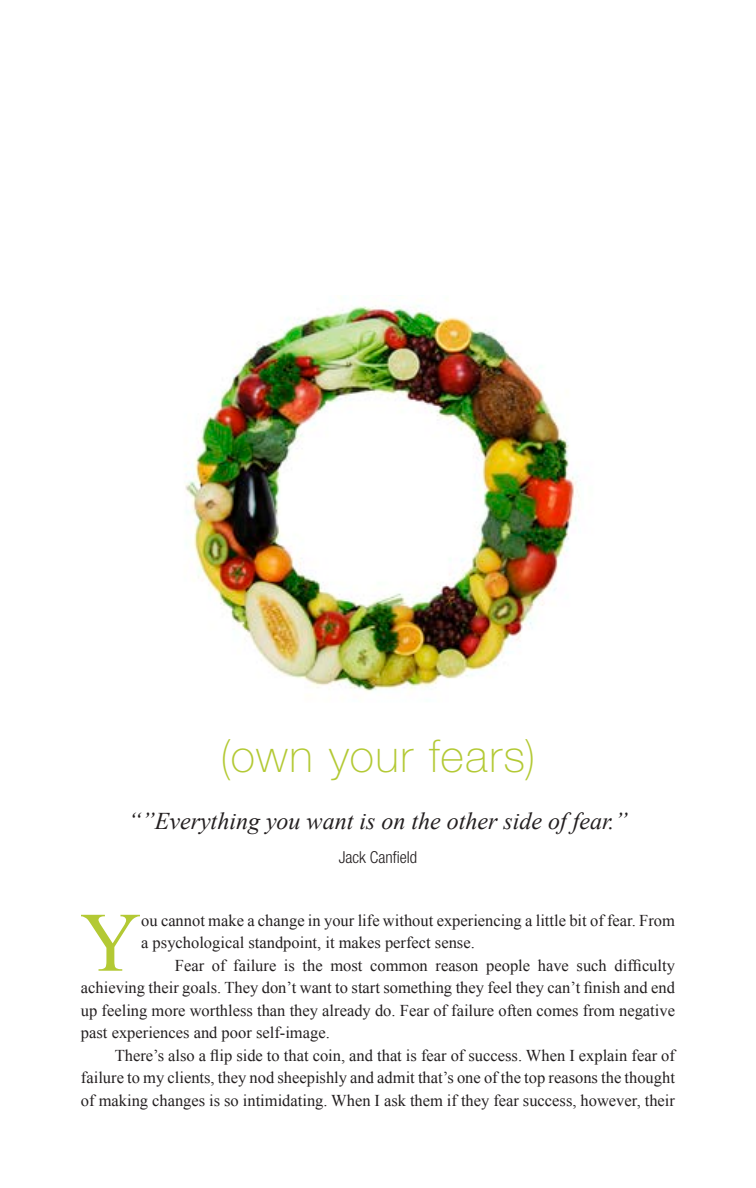
<style>
.page{position:relative;width:756px;height:1188px;background:#fff}
.page>*{position:absolute;margin:0;border:0;box-sizing:border-box;transform-origin:0 0}
.t1{font:84.45px "Times New Roman";color:#b3c934}
.t2{font:100 45px "Helvetica Neue LT Std";letter-spacing:.035em;color:#b3c934}
.t3{font:italic 24px "Times New Roman";color:#231f20}
.t4{font:16.5px/22.5px "Times New Roman";color:#231f20;text-align:justify}
.t5{font:300 condensed 16.5px "Helvetica Neue LT Std";color:#231f20}
</style>
<div class="page">
<img style="left:185px;top:304px;width:394px;height:388px">
<h2 class="t2" style="left:220px;top:730px;width:317px">(own your fears)</h2>
<h3 class="t3" style="left:128px;top:804px;width:501px">“”Everything you want is on the other side of fear.”</h3>
<p class="t5" style="left:339px;top:847px;width:80px">Jack Canfield</p>
<h1 class="t1" style="left:80px;top:886px;width:62px">Y</h1>
<p class="t4" style="left:141px;top:909px;width:535px">ou cannot make a change in your life without experiencing a little bit of fear. From a psychological standpoint, it makes perfect sense.</p>
<p class="t4" style="left:81px;top:954px;width:596px;text-indent:94px">Fear of failure is the most common reason people have such difficulty achieving their goals. They don’t want to start something they feel they can’t finish and end up feeling more worthless than they already do. Fear of failure often comes from negative past experiences and poor self-image.</p>
<p class="t4" style="left:81px;top:1044px;width:596px;text-indent:34px">There’s also a flip side to that coin, and that is fear of success. When I explain fear of failure to my clients, they nod sheepishly and admit that’s one of the top reasons the thought of making changes is so intimidating. When I ask them if they fear success, however, their</p>
</div>
